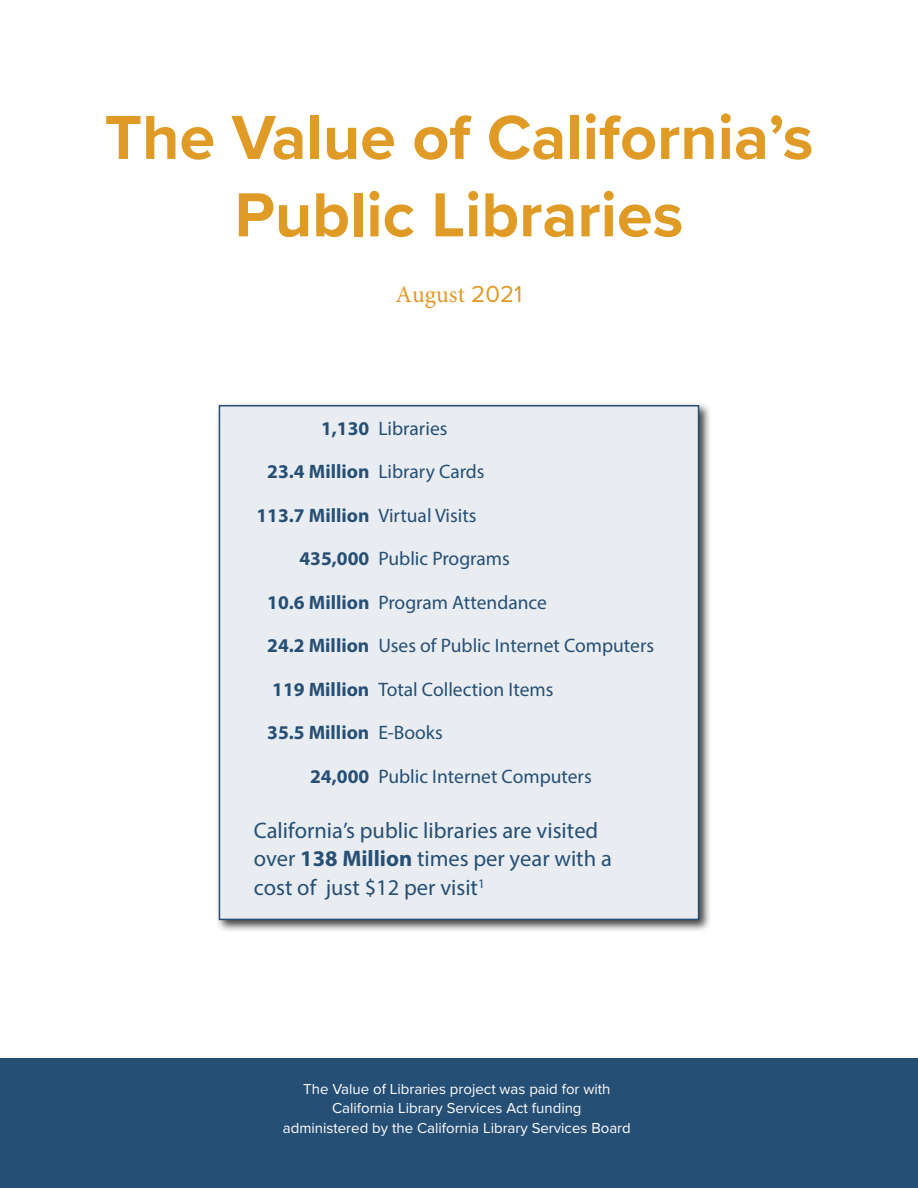
<style>
.page{position:relative;width:918px;height:1188px;background:#fff}
.page>*{position:absolute;margin:0;border:0;box-sizing:border-box;transform-origin:0 0}
.t1{font:700 64.5px/77.4px "Proxima Nova";color:#e09b26;text-align:center}
.t2{font:24px "Minion Pro";color:#e09b26}
.t3{font:22.5px/28.5px "Myriad Pro";color:#264f76}
.t4{font:19.5px "Myriad Pro";color:#264f76}
.t5{font:700 19.5px "Myriad Pro";color:#264f76}
.t6{font:15px/19.5px "Proxima Nova";color:#fff;text-align:center}
.s1{font-family:"Proxima Nova"}
.s2{font-weight:700}
.s3{font-weight:400}
</style>
<div class="page">
<div style="left:0;top:1058px;width:918px;height:130px;background:#264f76"></div>
<div style="left:215px;top:402px;width:497px;height:531px;background:#000;opacity:.75"></div>
<div style="left:219px;top:406px;width:480px;height:513px;background:#e9edf1"></div>
<div style="left:219px;top:405px;width:480px;height:515px;border:2px solid #264f76"></div>
<h1 class="t1" style="left:105px;top:97px;width:710px">The Value of California’s<br>Public Libraries</h1>
<h1 class="t2" style="left:396px;top:279px;width:128px">August <span class="s1">2021</span></h1>
<p class="t4" style="left:321px;top:416px;width:128px"><span class="s2">1,130</span> Libraries</p>
<p class="t4" style="left:267px;top:460px;width:219px"><span class="s2">23.4 Million</span> Library Cards</p>
<p class="t4" style="left:256px;top:503px;width:222px"><span class="s2">113.7 Million</span> Virtual Visits</p>
<p class="t4" style="left:299px;top:547px;width:212px"><span class="s2">435,000</span> Public Programs</p>
<p class="t4" style="left:267px;top:590px;width:281px"><span class="s2">10.6 Million</span> Program Attendance</p>
<p class="t4" style="left:267px;top:634px;width:388px"><span class="s2">24.2 Million</span> Uses of Public Internet Computers</p>
<p class="t4" style="left:272px;top:677px;width:283px"><span class="s2">119 Million</span> Total Collection Items</p>
<p class="t5" style="left:267px;top:720px;width:177px">35.5 Million <span class="s3">E-Books</span></p>
<p class="t4" style="left:310px;top:764px;width:283px"><span class="s2">24,000</span> Public Internet Computers</p>
<p class="t3" style="left:254px;top:816px;width:360px">California’s public libraries are visited over <span class="s2">138 Million</span> times per year with a cost of just $12 per visit<sup>1</sup></p>
<p class="t6" style="left:283px;top:1079px;width:350px">The Value of Libraries project was paid for with<br>California Library Services Act funding<br>administered by the California Library Services Board</p>
</div>
